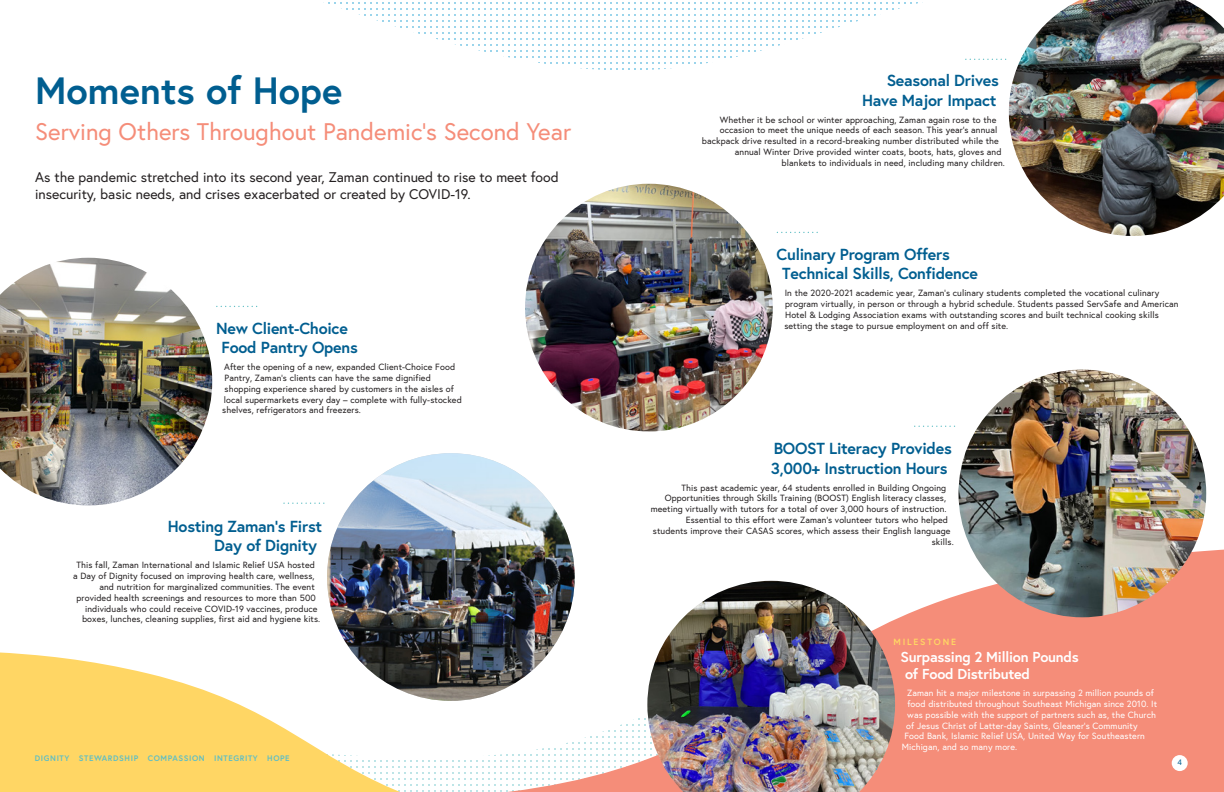
<style>
.page{position:relative;width:1224px;height:792px;background:#fff}
.page>*{position:absolute;margin:0;border:0;box-sizing:border-box;transform-origin:0 0}
.t1{font:700 38px "Europa";color:#005e90}
.t2{font:24px "Europa";color:#f58d79}
.t3{font:700 16px/19.2px "Europa";letter-spacing:-.015em;color:#005e90}
.t4{font:700 14.4px/17.3px "Europa";letter-spacing:-.015em;color:#fff}
.t5{font:14px/16.8px "Europa";color:#231f20}
.t6{font:9px/10.8px "Europa";letter-spacing:.01em;color:#231f20}
.t7{font:9px "Europa";letter-spacing:.01em;color:#fff}
.t8{font:700 9px "Europa";letter-spacing:.2em;color:#ffd664}
.t9{font:700 8px "Europa";letter-spacing:.075em;color:#5ebec4}
.t10{font:8px "Europa";color:#005e90}
</style>
<div class="page">
<svg style="left:428px;top:549px;width:796px;height:243px;fill:#f58d79"></svg>
<svg style="left:0;top:652px;width:418px;height:140px;fill:#ffd664"></svg>
<svg style="left:323px;top:2px;width:600px;height:68px"></svg>
<svg style="left:839px;top:549px;width:1px;height:32px"></svg>
<img style="left:0;top:258px;width:212px;height:247px">
<svg style="left:217px;top:306px;width:41px;height:1px"></svg>
<img style="left:525px;top:184px;width:248px;height:247px;border-radius:124px">
<svg style="left:777px;top:232px;width:41px;height:1px"></svg>
<img style="left:959px;top:370px;width:247px;height:247px;border-radius:123px">
<svg style="left:915px;top:426px;width:41px;height:1px"></svg>
<img style="left:647px;top:581px;width:248px;height:211px">
<img style="left:1009px;top:0;width:215px;height:236px">
<svg style="left:966px;top:59px;width:41px;height:1px"></svg>
<img style="left:327px;top:453px;width:248px;height:248px;border-radius:124px">
<svg style="left:284px;top:503px;width:41px;height:1px"></svg>
<div style="left:1172px;top:755px;width:16px;height:16px;background:#fff;border-radius:50%"></div>
<h1 class="t1" style="left:35px;top:65px;width:309px">Moments of Hope</h1>
<h2 class="t2" style="left:35px;top:116px;width:538px">Serving Others Throughout Pandemic’s Second Year</h2>
<h3 class="t5" style="left:35px;top:169px;width:525px">As the pandemic stretched into its second year, Zaman continued to rise to meet food insecurity, basic needs, and crises exacerbated or created by COVID-19.</h3>
<h3 class="t3" style="left:222px;top:318px;width:138px;text-indent:-6px">New Client-Choice<br>Food Pantry Opens</h3>
<p class="t6" style="left:222px;top:362px;width:241px">After the opening of a new, expanded Client-Choice Food Pantry, Zaman’s clients can have the same dignified shopping experience shared by customers in the aisles of local supermarkets every day – complete with fully-stocked shelves, refrigerators and freezers.</p>
<h3 class="t3" style="left:214px;top:516px;width:110px;text-indent:-46px">Hosting Zaman’s First<br>Day of Dignity</h3>
<p class="t6" style="left:76px;top:560px;width:240px">This fall, Zaman International and Islamic Relief USA hosted</p>
<p class="t6" style="left:73px;top:570px;width:243px">a Day of Dignity focused on improving health care, wellness,</p>
<p class="t6" style="left:99px;top:581px;width:217px">and nutrition for marginalized communities. The event</p>
<p class="t6" style="left:77px;top:592px;width:241px">provided health screenings and resources to more than 500</p>
<p class="t6" style="left:85px;top:603px;width:234px">individuals who could receive COVID-19 vaccines, produce</p>
<p class="t6" style="left:82px;top:614px;width:240px">boxes, lunches, cleaning supplies, first aid and hygiene kits.</p>
<p class="t9" style="left:35px;top:753px;width:256px">DIGNITY STEWARDSHIP COMPASSION INTEGRITY HOPE</p>
<h3 class="t3" style="left:862px;top:71px;width:138px;text-align:right">Seasonal Drives<br>Have Major Impact</h3>
<p class="t6" style="left:720px;top:114px;width:278px">Whether it be school or winter approaching, Zaman again rose to the</p>
<p class="t6" style="left:720px;top:125px;width:279px">occasion to meet the unique needs of each season. This year’s annual</p>
<p class="t6" style="left:702px;top:136px;width:299px">backpack drive resulted in a record-breaking number distributed while the</p>
<p class="t6" style="left:735px;top:146px;width:268px">annual Winter Drive provided winter coats, boots, hats, gloves and</p>
<p class="t6" style="left:782px;top:157px;width:225px">blankets to individuals in need, including many children.</p>
<h3 class="t3" style="left:782px;top:244px;width:197px;text-indent:-6px">Culinary Program Offers<br>Technical Skills, Confidence</h3>
<p class="t6" style="left:784px;top:288px;width:396px">In the 2020-2021 academic year, Zaman’s culinary students completed the vocational culinary program virtually, in person or through a hybrid schedule. Students passed ServSafe and American Hotel &amp; Lodging Association exams with outstanding scores and built technical cooking skills setting the stage to pursue employment on and off site.</p>
<h3 class="t3" style="left:771px;top:439px;width:182px">BOOST Literacy Provides<br>3,000+ Instruction Hours</h3>
<p class="t6" style="left:682px;top:482px;width:266px">This past academic year, 64 students enrolled in Building Ongoing</p>
<p class="t6" style="left:665px;top:493px;width:283px">Opportunities through Skills Training (BOOST) English literacy classes,</p>
<p class="t6" style="left:651px;top:504px;width:298px">meeting virtually with tutors for a total of over 3,000 hours of instruction.</p>
<p class="t6" style="left:686px;top:514px;width:264px">Essential to this effort were Zaman’s volunteer tutors who helped</p>
<p class="t6" style="left:653px;top:525px;width:299px">students improve their CASAS scores, which assess their English language</p>
<p class="t6" style="left:932px;top:536px;width:23px">skills.</p>
<p class="t8" style="left:893px;top:635px;width:64px">MILESTONE</p>
<h3 class="t4" style="left:905px;top:648px;width:175px;text-indent:-4px">Surpassing 2 Million Pounds of Food Distributed</h3>
<p class="t7" style="left:907px;top:687px;width:248px">Zaman hit a major milestone in surpassing 2 million pounds of</p>
<p class="t7" style="left:907px;top:698px;width:251px">food distributed throughout Southeast Michigan since 2010. It</p>
<p class="t7" style="left:907px;top:709px;width:250px">was possible with the support of partners such as, the Church</p>
<p class="t7" style="left:906px;top:720px;width:233px">of Jesus Christ of Latter-day Saints, Gleaner’s Community</p>
<p class="t7" style="left:904px;top:730px;width:242px">Food Bank, Islamic Relief USA, United Way for Southeastern</p>
<p class="t7" style="left:902px;top:741px;width:117px">Michigan, and so many more.</p>
<p class="t10" style="left:1177px;top:758px;width:6px">4</p>
</div>
